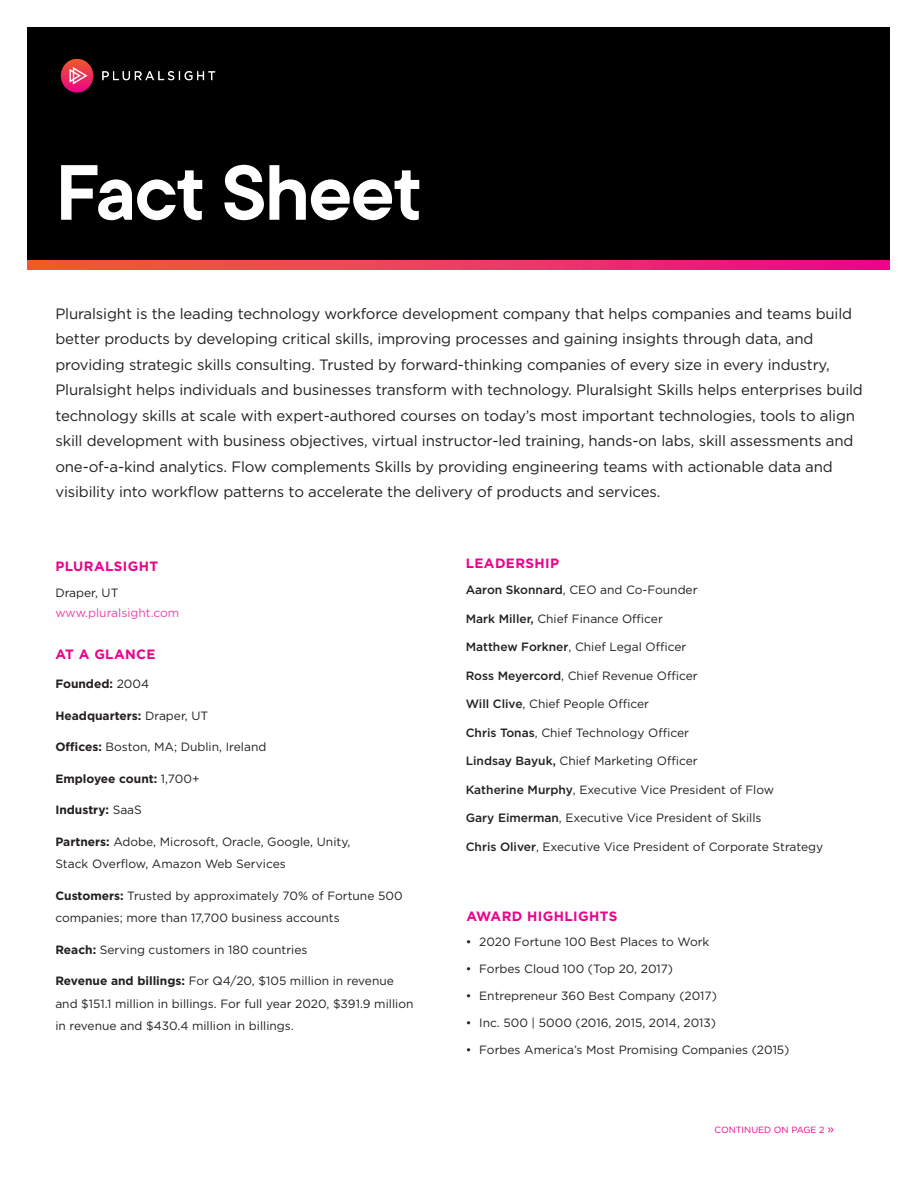
<style>
.page{position:relative;width:918px;height:1188px;background:#fff}
.page>*{position:absolute;margin:0;border:0;box-sizing:border-box;transform-origin:0 0}
.Header_45_55{font:600 75px "PSTT Commons";letter-spacing:-.025em;color:#fff}
.Body_Copy{font:15px/25.5px "Gotham";letter-spacing:-.01em;color:#231f20}
.Section_headers{font:700 13.5px "Gotham";letter-spacing:.03em;color:#ec008c}
.Body_Copy-2{font:12px/22.5px "Gotham";color:#231f20}
.Body_Copy-3{font:700 12px "Gotham";color:#231f20}
.Body_Copy-4{font:12px/19.5px "Gotham";color:#f140a9}
.t1{font:9px "Gotham";color:#ec008c}
.s1{color:#231f20}
.s2{font-weight:400}
.s3{font-weight:700}
.s4{font-weight:500}
.s5{font-style:inherit}
.s6{font-size:12px}
</style>
<div class="page">
<div style="left:27px;top:27px;width:863px;height:243px;background:#000"></div>
<img style="left:60px;top:59px;width:155px;height:33px">
<svg style="left:27px;top:260px;width:863px;height:10px;background:#ee365f"></svg>
<p class="Header_45_55" style="left:56px;top:137px;width:369px">Fact Sheet</p>
<p class="Body_Copy" style="left:55px;top:300px;width:809px">Pluralsight is the leading technology workforce development company that helps companies and teams build better products by developing critical skills, improving processes and gaining insights through data, and providing strategic skills consulting. Trusted by forward-thinking companies of every size in every industry, Pluralsight helps individuals and businesses transform with technology. Pluralsight Skills helps enterprises build technology skills at scale with expert-authored courses on today’s most important technologies, tools to align skill development with business objectives, virtual instructor-led training, hands-on labs, skill assessments and one-of-a-kind analytics. Flow complements Skills by providing engineering teams with actionable data and visibility into workflow patterns to accelerate the delivery of products and services.</p>
<p class="Section_headers" style="left:55px;top:557px;width:104px">PLURALSIGHT</p>
<p class="Body_Copy-4" style="left:55px;top:583px;width:125px"><span class="s1">Draper, UT </span>www.pluralsight.com</p>
<p class="Section_headers" style="left:55px;top:645px;width:102px">AT A GLANCE</p>
<p class="Body_Copy-3" style="left:55px;top:676px;width:95px">Founded: <span class="s2">2004</span></p>
<p class="Body_Copy-3" style="left:55px;top:707px;width:154px">Headquarters: <span class="s2">Draper, UT</span></p>
<p class="Body_Copy-2" style="left:55px;top:735px;width:213px"><span class="s3">Offices:</span> Boston, MA; Dublin, Ireland</p>
<p class="Body_Copy-3" style="left:55px;top:770px;width:146px">Employee count: <span class="s2">1,700+</span></p>
<p class="Body_Copy-3" style="left:55px;top:802px;width:88px">Industry: <span class="s2">SaaS</span></p>
<p class="Body_Copy-2" style="left:55px;top:830px;width:297px"><span class="s3">Partners:</span> Adobe, Microsoft, Oracle, Google, Unity,<br>Stack Overflow, Amazon Web Services</p>
<p class="Body_Copy-2" style="left:55px;top:884px;width:349px"><span class="s3">Customers:</span> Trusted by approximately 70% of Fortune 500 companies; more than 17,700 business accounts</p>
<p class="Body_Copy-2" style="left:55px;top:938px;width:254px"><span class="s3">Reach:</span> Serving customers in 180 countries</p>
<p class="Body_Copy-2" style="left:55px;top:969px;width:360px"><span class="s3">Revenue and billings:</span> For Q4/20, $105 million in revenue and $151.1 million in billings. For full year 2020, $391.9 million in revenue and $430.4 million in billings.</p>
<p class="Section_headers" style="left:466px;top:554px;width:95px">LEADERSHIP</p>
<p class="Body_Copy-2" style="left:466px;top:579px;width:233px"><span class="s4">Aaron Skonnard</span>, CEO and Co-Founder</p>
<p class="Body_Copy-2" style="left:466px;top:607px;width:199px"><span class="s4">Mark Miller,</span> Chief Finance Officer</p>
<p class="Body_Copy-2" style="left:466px;top:636px;width:222px"><span class="s4">Matthew Forkner</span>, Chief Legal Officer</p>
<p class="Body_Copy-2" style="left:466px;top:664px;width:233px"><span class="s4">Ross Meyercord</span>, Chief Revenue Officer</p>
<p class="Body_Copy-2" style="left:466px;top:693px;width:185px"><span class="s4">Will Clive</span>, Chief People Officer</p>
<p class="Body_Copy-2" style="left:466px;top:721px;width:225px"><span class="s4">Chris Tonas</span>, Chief Technology Officer</p>
<p class="Body_Copy-2" style="left:466px;top:750px;width:233px"><span class="s4">Lindsay Bayuk,</span> Chief Marketing Officer</p>
<p class="Body_Copy-2" style="left:466px;top:778px;width:310px"><span class="s4">Katherine Murphy</span>, Executive Vice President of Flow</p>
<p class="Body_Copy-2" style="left:466px;top:807px;width:297px"><span class="s4">Gary Eimerman</span>, Executive Vice President of Skills</p>
<p class="Body_Copy-2" style="left:466px;top:835px;width:359px"><span class="s4">Chris Oliver</span>, Executive Vice President of Corporate Strategy</p>
<p class="Section_headers" style="left:466px;top:908px;width:153px">AWARD HIGHLIGHTS</p>
<p class="Body_Copy-2" style="left:466px;top:930px;width:245px">• 2020 Fortune 100 Best Places to Work</p>
<p class="Body_Copy-2" style="left:466px;top:957px;width:209px">• Forbes Cloud 100 (Top 20, 2017)</p>
<p class="Body_Copy-2" style="left:466px;top:984px;width:253px">• Entrepreneur 360 Best Company (2017)</p>
<p class="Body_Copy-2" style="left:466px;top:1011px;width:252px">• Inc. 500 | 5000 (2016, 2015, 2014, 2013)</p>
<p class="Body_Copy-2" style="left:466px;top:1038px;width:325px">• Forbes America’s Most Promising Companies (2015)</p>
<p class="t1" style="left:715px;top:1124px;width:121px">CONTINUED ON PAGE <span class="s5">2</span> <span class="s6">»</span></p>
</div>
